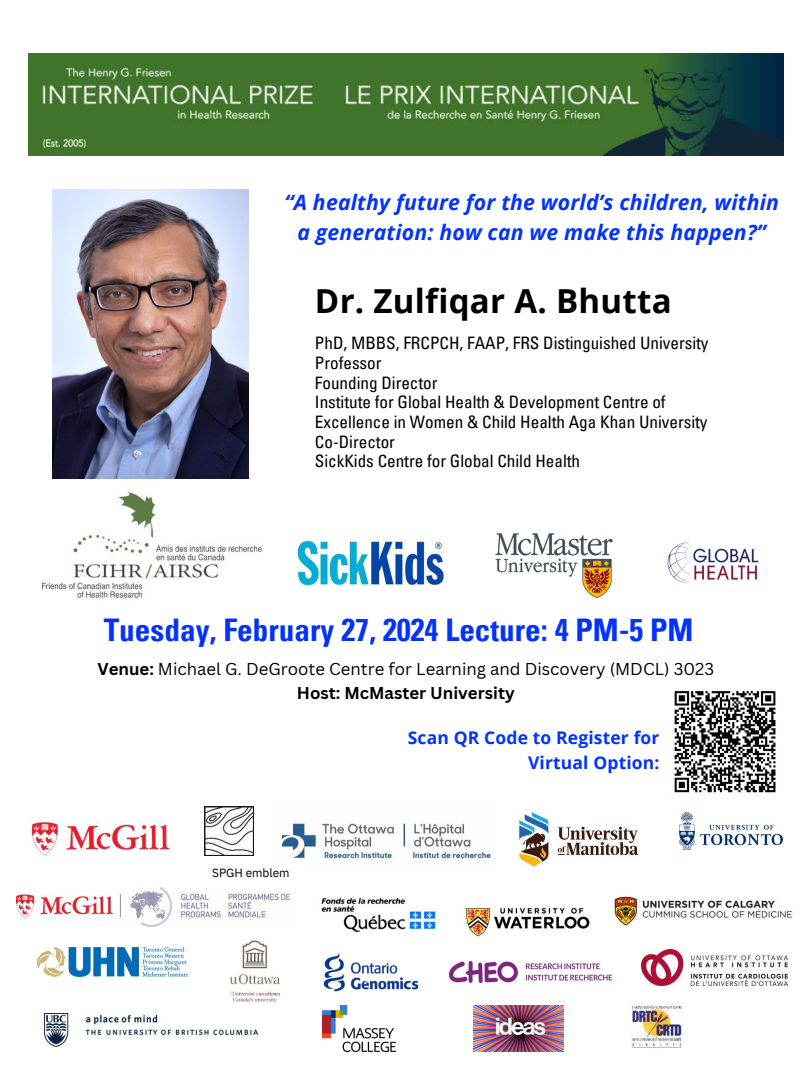
<style>
.page{position:relative;width:810px;height:1080px;background:#fff}
.page>*{position:absolute;margin:0;border:0;box-sizing:border-box;transform-origin:0 0}
.t1{font:700 33.06px "Open Sans";letter-spacing:.01em;color:#000}
.t2{font:700 condensed 31.25px "Univers LT Pro";color:#0332ff}
.t3{font:italic 700 21.25px/29.5px "Open Sans";letter-spacing:.01em;color:#0332ff;text-align:center}
.t4{font:700 17.5px/24.4px "Open Sans";letter-spacing:.01em;color:#0332ff;text-align:right}
.t5{font:condensed 17.19px/19.7px "Univers LT Pro";color:#000}
.t6{font:16.75px/23.4px "Canva Sans";color:#000;text-align:center}
.t7{font:11.94px "IBM Plex Sans";color:#000}
.s1{font-weight:700}
</style>
<div class="page">
<img style="left:28px;top:53px;width:755px;height:102px">
<img style="left:53px;top:190px;width:196px;height:288px">
<img style="left:42px;top:492px;width:220px;height:106px">
<img style="left:296px;top:537px;width:149px;height:48px">
<img style="left:495px;top:533px;width:118px;height:65px">
<img style="left:667px;top:542px;width:92px;height:42px">
<img style="left:674px;top:690px;width:102px;height:103px">
<img style="left:464px;top:907px;width:126px;height:31px">
<img style="left:281px;top:823px;width:210px;height:37px">
<img style="left:37px;top:947px;width:150px;height:30px">
<img style="left:641px;top:950px;width:146px;height:36px">
<img style="left:519px;top:810px;width:119px;height:58px">
<img style="left:449px;top:962px;width:163px;height:20px">
<img style="left:322px;top:1006px;width:73px;height:46px">
<img style="left:474px;top:1006px;width:90px;height:46px">
<img style="left:29px;top:819px;width:143px;height:39px">
<img style="left:205px;top:806px;width:49px;height:50px">
<img style="left:16px;top:888px;width:273px;height:38px">
<div style="left:201px;top:862px;width:102px;height:29px;background:#fff"></div>
<img style="left:324px;top:953px;width:95px;height:38px">
<img style="left:44px;top:1014px;width:214px;height:32px">
<img style="left:230px;top:940px;width:49px;height:63px">
<img style="left:614px;top:896px;width:178px;height:29px">
<img style="left:632px;top:1004px;width:51px;height:44px">
<img style="left:679px;top:813px;width:103px;height:37px">
<img style="left:321px;top:897px;width:115px;height:35px">
<h1 class="t3" style="left:284px;top:187px;width:496px">“A healthy future for the world’s children, within a generation: how can we make this happen?”</h1>
<p class="t1" style="left:315px;top:278px;width:358px">Dr. Zulfiqar A. Bhutta</p>
<p class="t5" style="left:315px;top:336px;width:395px">PhD, MBBS, FRCPCH, FAAP, FRS Distinguished University Professor<br>Founding Director<br>Institute for Global Health &amp; Development Centre of Excellence in Women &amp; Child Health Aga Khan University Co-Director<br>SickKids Centre for Global Child Health</p>
<p class="t2" style="left:104px;top:618px;width:591px">Tuesday, February 27, 2024 Lecture: 4 PM-5 PM</p>
<p class="t6" style="left:97px;top:657px;width:618px"><span class="s1">Venue:</span> Michael G. DeGroote Centre for Learning and Discovery (MDCL) 3023<br><span class="s1">Host: McMaster University</span></p>
<p class="t7" style="left:212px;top:865px;width:79px">SPGH emblem</p>
<h4 class="t4" style="left:408px;top:725px;width:253px">Scan QR Code to Register for<br>Virtual Option:</h4>
</div>
